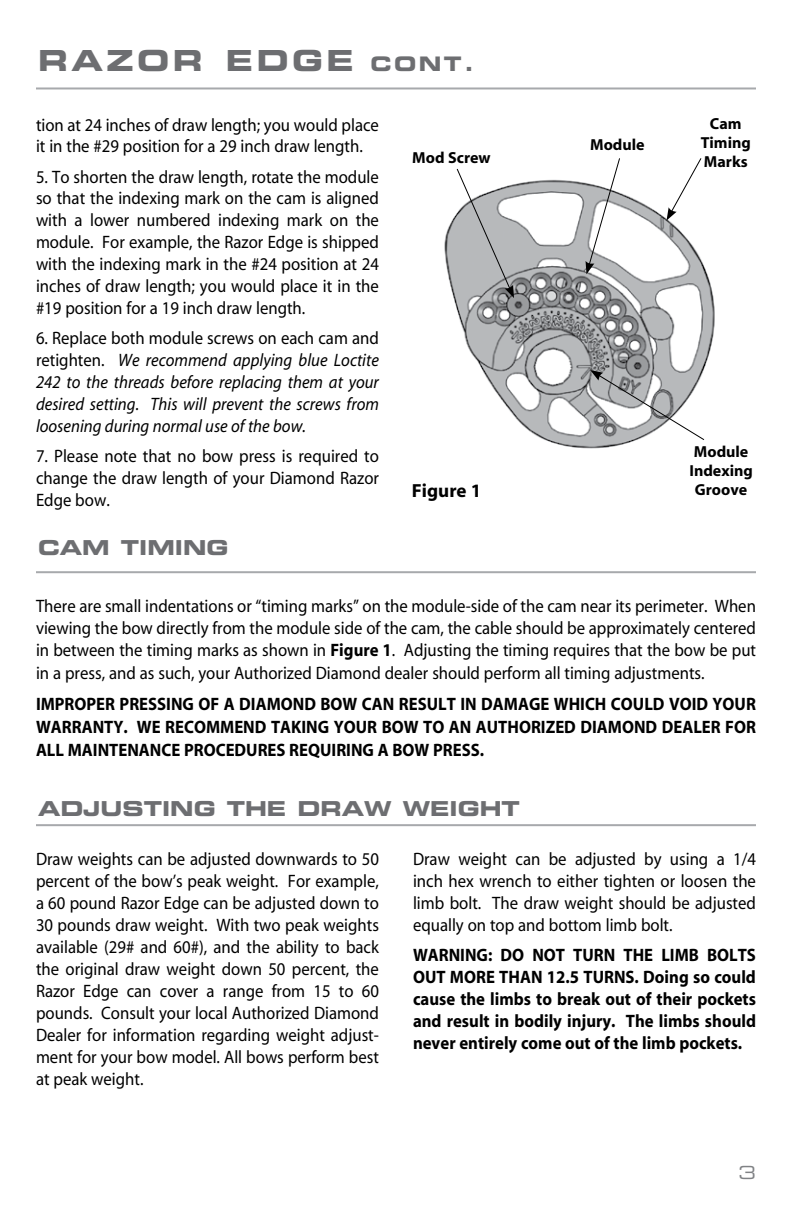
<style>
.page{position:relative;width:792px;height:1224px;background:#fff}
.page>*{position:absolute;margin:0;border:0;box-sizing:border-box;transform-origin:0 0}
.t1{font:29px "Eurostile Bold Extended Two";letter-spacing:.12em;color:#6d6e71}
.t2{font:20.6px "Eurostile Bold Extended Two";color:#6d6e71}
.t3{font:700 19px "Myriad";color:#000}
.t4{font:18px/22px "Myriad";color:#000;text-align:justify;scale:.93 1}
.t5{font:700 18px/22px "Myriad";color:#000;text-align:justify;scale:.93 1}
.t6{font:italic 18px/22px "Myriad";color:#000;text-align:justify;scale:.93 1}
.t7{font:18px "Eurostile Extended Two";color:#808285}
.t8{font:700 16px/19px "Myriad";color:#000;text-align:center}
.s1{font-size:20px}
.s2{font-style:normal}
.s3{font-weight:700}
</style>
<div class="page">
<img style="left:444px;top:179px;width:271px;height:270px">
<div style="left:695px;top:117px;width:62px;height:64px;background:#fff"></div>
<svg style="left:586px;top:158px;width:35px;height:116px"></svg>
<svg style="left:667px;top:158px;width:35px;height:63px"></svg>
<svg style="left:590px;top:370px;width:115px;height:71px"></svg>
<svg style="left:456px;top:168px;width:58px;height:130px"></svg>
<div style="left:686px;top:445px;width:70px;height:74px;background:#fff"></div>
<hr style="left:36px;top:87px;width:720px;height:2px;background:#a7a9ac">
<hr style="left:36px;top:571px;width:720px;height:2px;background:#a7a9ac">
<hr style="left:36px;top:824px;width:720px;height:2px;background:#a7a9ac">
<h1 class="t1" style="left:38px;top:40px;width:437px">RAZOR EDGE <span class="s1">CONT.</span></h1>
<p class="t4" style="left:36px;top:114px;width:370px">tion at 24 inches of draw length; you would place it in the #29 position for a 29 inch draw length.</p>
<p class="t4" style="left:36px;top:166px;width:370px">5. To shorten the draw length, rotate the module so that the indexing mark on the cam is aligned with a lower numbered indexing mark on the module. For example, the Razor Edge is shipped with the indexing mark in the #24 position at 24 inches of draw length; you would place it in the #19 position for a 19 inch draw length.</p>
<p class="t6" style="left:36px;top:328px;width:370px"><span class="s2">6. Replace both module screws on each cam and retighten.</span> We recommend applying blue Loctite 242 to the threads before replacing them at your desired setting. This will prevent the screws from loosening during normal use of the bow.</p>
<p class="t4" style="left:36px;top:446px;width:370px">7. Please note that no bow press is required to change the draw length of your Diamond Razor Edge bow.</p>
<p class="t2" style="left:38px;top:533px;width:24px">CAM</p>
<p class="t2" style="left:121px;top:533px;width:19px">TIMING</p>
<p class="t8" style="left:701px;top:115px;width:52px">Cam<br>Timing</p>
<p class="t8" style="left:590px;top:136px;width:56px">Module</p>
<p class="t8" style="left:412px;top:149px;width:80px">Mod Screw</p>
<p class="t8" style="left:704px;top:153px;width:45px">Marks</p>
<p class="t3" style="left:412px;top:481px;width:71px">Figure 1</p>
<p class="t8" style="left:689px;top:443px;width:65px">Module<br>Indexing<br>Groove</p>
<p class="t4" style="left:36px;top:596px;width:776px">There are small indentations or “timing marks” on the module-side of the cam near its perimeter. When viewing the bow directly from the module side of the cam, the cable should be approximately centered in between the timing marks as shown in <span class="s3">Figure 1</span>. Adjusting the timing requires that the bow be put in a press, and as such, your Authorized Diamond dealer should perform all timing adjustments.</p>
<p class="t5" style="left:36px;top:693px;width:776px;line-height:23px">IMPROPER PRESSING OF A DIAMOND BOW CAN RESULT IN DAMAGE WHICH COULD VOID YOUR WARRANTY. WE RECOMMEND TAKING YOUR BOW TO AN AUTHORIZED DIAMOND DEALER FOR ALL MAINTENANCE PROCEDURES REQUIRING A BOW PRESS.</p>
<p class="t2" style="left:38px;top:794px;width:210px">ADJUSTING THE</p>
<p class="t2" style="left:297px;top:794px;width:224px">DRAW WEIGHT</p>
<p class="t4" style="left:36px;top:849px;width:370px">Draw weights can be adjusted downwards to 50 percent of the bow’s peak weight. For example, a 60 pound Razor Edge can be adjusted down to 30 pounds draw weight. With two peak weights available (29# and 60#), and the ability to back the original draw weight down 50 percent, the Razor Edge can cover a range from 15 to 60 pounds. Consult your local Authorized Diamond Dealer for information regarding weight adjust&shy;ment for your bow model. All bows perform best at peak weight.</p>
<p class="t4" style="left:413px;top:849px;width:370px">Draw weight can be adjusted by using a 1/4 inch hex wrench to either tighten or loosen the limb bolt. The draw weight should be adjusted equally on top and bottom limb bolt.</p>
<p class="t5" style="left:413px;top:945px;width:370px">WARNING: DO NOT TURN THE LIMB BOLTS OUT MORE THAN 12.5 TURNS. Doing so could cause the limbs to break out of their pockets and result in bodily injury. The limbs should never entirely come out of the limb pockets.</p>
<p class="t7" style="left:739px;top:1160px;width:19px">3</p>
</div>
